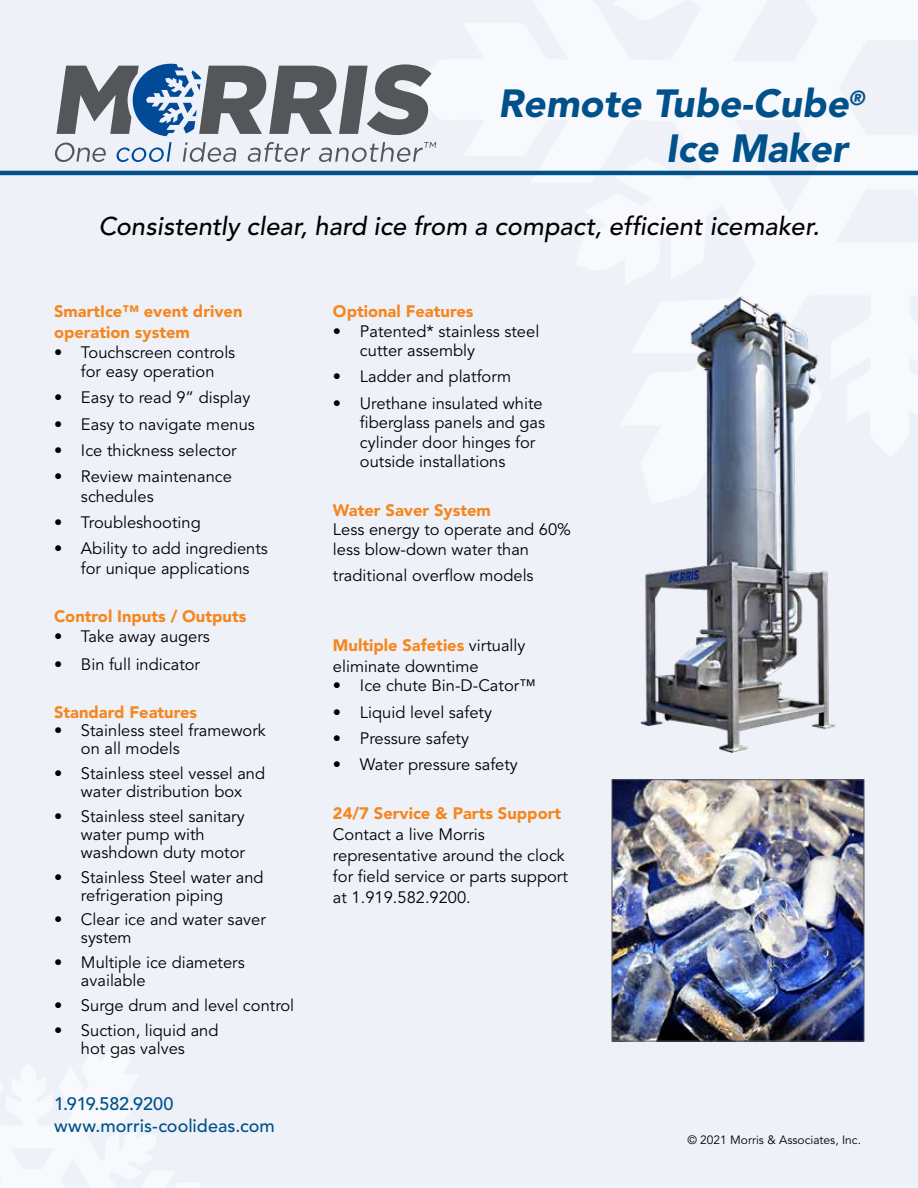
<style>
.page{position:relative;width:918px;height:1188px;background:#eef2f8}
.page>*{position:absolute;margin:0;border:0;box-sizing:border-box;transform-origin:0 0}
.t1{font:italic 900 39px/45px "Avenir LT Std";color:#00518a}
.t2{font:italic 500 25.5px "Avenir LT Std";letter-spacing:.005em;color:#000}
.t3{font:500 18px/21.6px "Avenir LT Std";color:#00518a}
.t4{font:16.5px/19.5px "Avenir LT Std";color:#000}
.t5{font:900 16.5px/21px "Avenir LT Std";color:#f6861f}
.t6{font:12px "Avenir LT Std";color:#000}
.s1{font-weight:900;color:#f6861f}
</style>
<div class="page">
<img style="left:640px;top:296px;width:196px;height:457px">
<hr style="left:0;top:171px;width:918px;height:4px;background:#00518a">
<img style="left:614px;top:781px;width:248px;height:258px">
<div style="left:612px;top:779px;width:252px;height:262px;border:1px solid #55565a"></div>
<svg style="left:55px;top:64px;width:381px;height:98px"></svg>
<h1 class="t1" style="left:666px;top:81px;width:201px;text-indent:-168px">Remote Tube-Cube<sup>®<br></sup>Ice Maker</h1>
<h2 class="t2" style="left:98px;top:211px;width:723px">Consistently clear, hard ice from a compact, efficient icemaker.</h2>
<p class="t5" style="left:54px;top:301px;width:190px">SmartIce™ event driven operation system</p>
<p class="t4" style="left:54px;top:343px;width:183px;text-align:center">• Touchscreen controls for easy operation</p>
<p class="t4" style="left:54px;top:388px;width:198px">• Easy to read 9” display</p>
<p class="t4" style="left:54px;top:415px;width:202px">• Easy to navigate menus</p>
<p class="t4" style="left:54px;top:441px;width:184px">• Ice thickness selector</p>
<p class="t4" style="left:81px;top:467px;width:152px;text-indent:-27px">• Review maintenance schedules</p>
<p class="t4" style="left:54px;top:513px;width:148px">• Troubleshooting</p>
<p class="t4" style="left:54px;top:539px;width:215px;text-align:center">• Ability to add ingredients for unique applications</p>
<p class="t5" style="left:54px;top:606px;width:194px">Control Inputs / Outputs</p>
<p class="t4" style="left:54px;top:627px;width:157px">• Take away augers</p>
<p class="t4" style="left:54px;top:655px;width:148px">• Bin full indicator</p>
<p class="t5" style="left:54px;top:702px;width:145px">Standard Features</p>
<p class="t4" style="left:81px;top:722px;width:186px;line-height:18px;text-indent:-27px">• Stainless steel framework on all models</p>
<p class="t4" style="left:54px;top:765px;width:213px;line-height:18px;text-align:center">• Stainless steel vessel and water distribution box</p>
<p class="t4" style="left:81px;top:808px;width:166px;line-height:18px;text-indent:-27px">• Stainless steel sanitary water pump with washdown duty motor</p>
<p class="t4" style="left:81px;top:868px;width:184px;line-height:18px;text-indent:-27px">• Stainless Steel water and refrigeration piping</p>
<p class="t4" style="left:81px;top:911px;width:186px;line-height:18px;text-indent:-27px">• Clear ice and water saver system</p>
<p class="t4" style="left:81px;top:954px;width:165px;line-height:18px;text-indent:-27px">• Multiple ice diameters available</p>
<p class="t4" style="left:54px;top:996px;width:242px">• Surge drum and level control</p>
<p class="t4" style="left:54px;top:1021px;width:166px;line-height:18px;text-align:center">• Suction, liquid and hot gas valves</p>
<p class="t3" style="left:54px;top:1094px;width:222px">1.919.582.9200 www.morris-coolideas.com</p>
<p class="t5" style="left:333px;top:301px;width:142px">Optional Features</p>
<p class="t4" style="left:360px;top:322px;width:181px;text-indent:-27px">• Patented* stainless steel cutter assembly</p>
<p class="t4" style="left:333px;top:367px;width:180px">• Ladder and platform</p>
<p class="t4" style="left:360px;top:394px;width:187px;text-indent:-27px">• Urethane insulated white fiberglass panels and gas cylinder door hinges for outside installations</p>
<p class="t5" style="left:333px;top:500px;width:159px">Water Saver System</p>
<p class="t4" style="left:333px;top:520px;width:240px">Less energy to operate and 60% less blow-down water than</p>
<p class="t4" style="left:333px;top:566px;width:202px">traditional overflow models</p>
<p class="t4" style="left:333px;top:635px;width:194px;line-height:21px"><span class="s1">Multiple Safeties</span> virtually eliminate downtime</p>
<p class="t4" style="left:333px;top:676px;width:204px">• Ice chute Bin-D-Cator™</p>
<p class="t4" style="left:333px;top:703px;width:160px">• Liquid level safety</p>
<p class="t4" style="left:333px;top:729px;width:138px">• Pressure safety</p>
<p class="t4" style="left:333px;top:755px;width:186px">• Water pressure safety</p>
<p class="t5" style="left:333px;top:803px;width:230px">24/7 Service &amp; Parts Support</p>
<p class="t4" style="left:333px;top:824px;width:236px;line-height:21px">Contact a live Morris representative around the clock for field service or parts support at 1.919.582.9200.</p>
<p class="t6" style="left:687px;top:1133px;width:175px">© 2021 Morris &amp; Associates, Inc.</p>
</div>
